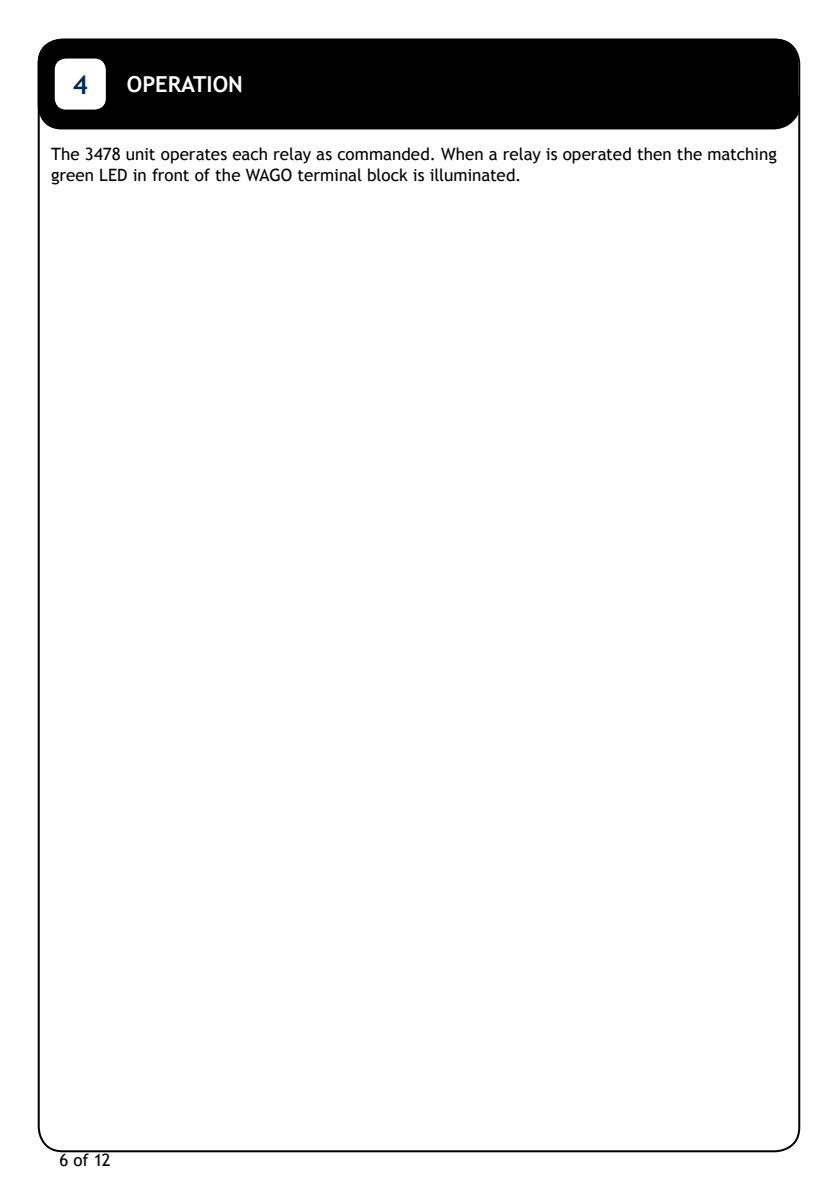
<style>
.page{position:relative;width:840px;height:1191px;background:#fff}
.page>*{position:absolute;margin:0;border:0;box-sizing:border-box;transform-origin:0 0}
.t1{font:700 26px "Trebuchet MS";color:#002b5c}
.t2{font:700 22px "Trebuchet MS";color:#fff}
.t3{font:17px/20.4px "Trebuchet MS";color:#000}
.t4{font:17px "Trebuchet MS";color:#000101}
</style>
<div class="page">
<div style="left:38px;top:39px;width:759px;height:90px;background:#000;border-radius:24px"></div>
<div style="left:55px;top:59px;width:51px;height:51px;background:#fff;border-radius:11px"></div>
<h1 class="t1" style="left:73px;top:68px;width:17px">4</h1>
<p class="t2" style="left:127px;top:70px;width:117px">OPERATION</p>
<p class="t3" style="left:51px;top:144px;width:727px">The 3478 unit operates each relay as commanded. When a relay is operated then the matching green LED in front of the WAGO terminal block is illuminated.</p>
<p class="t4" style="left:59px;top:1149px;width:53px">6 of 12</p>
</div>
